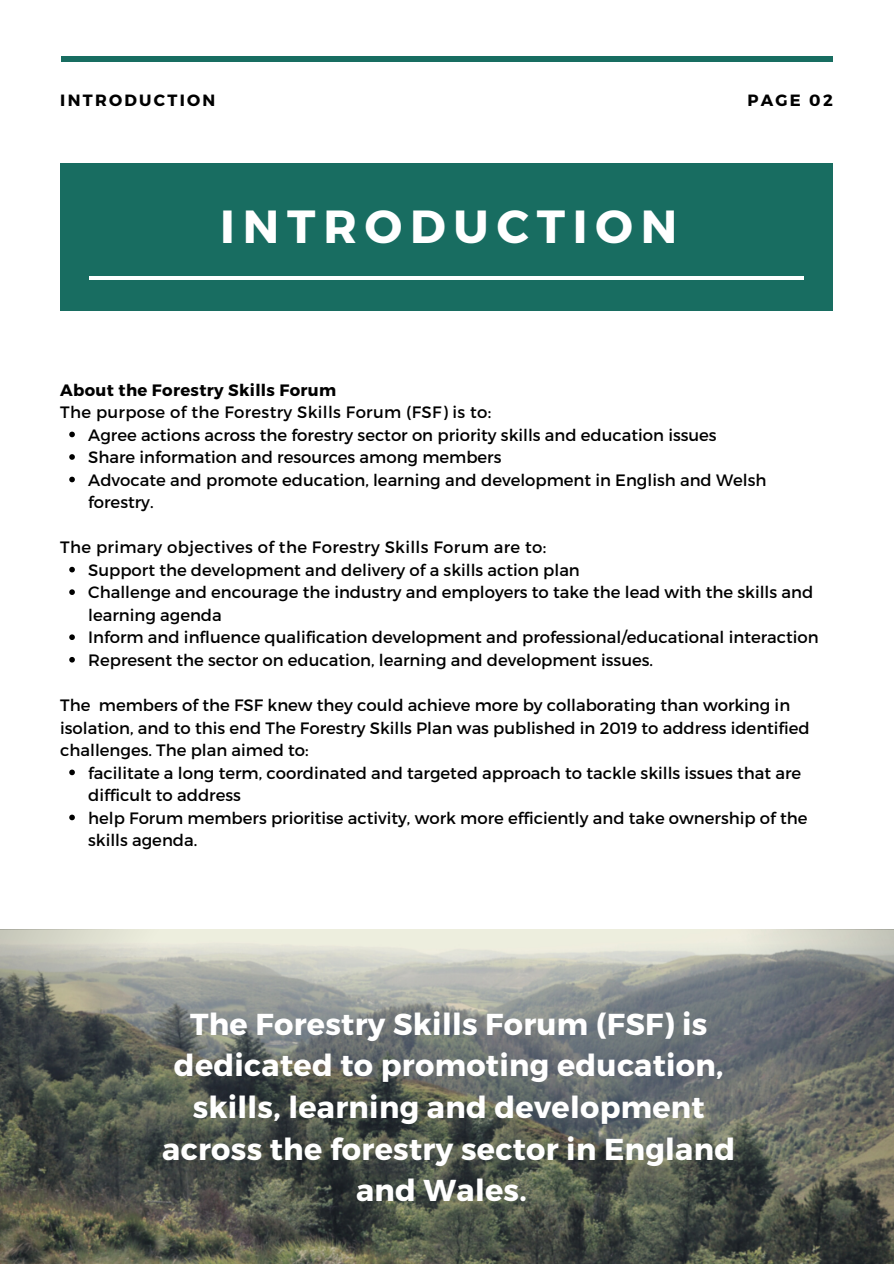
<style>
.page{position:relative;width:894px;height:1264px;background:#fff}
.page>*{position:absolute;margin:0;border:0;box-sizing:border-box;transform-origin:0 0}
.t1{font:700 46.35px "Montserrat";letter-spacing:.17em;color:#fff}
.t2{font:700 30.3px/41.7px "Montserrat";letter-spacing:.01em;color:#fff;text-align:center}
.t3{font:16.5px/22.5px "Montserrat";color:#000}
.t4{font:16.5px "Montserrat";letter-spacing:.02em;color:#000}
.t5{font:700 16.5px "Montserrat";letter-spacing:.02em;color:#000}
.t6{font:700 16.35px "Montserrat";letter-spacing:.14em;color:#000}
</style>
<div class="page">
<div style="left:60px;top:163px;width:771px;height:148px;background:#186d61"></div>
<hr style="left:89px;top:276px;width:714px;height:4px;background:#fff">
<svg style="left:0;top:929px;width:893px;height:334px;background:#6c706a"></svg>
<hr style="left:61px;top:57px;width:771px;height:4px;background:#186d61">
<svg style="left:69px;top:431px;width:6px;height:6px"></svg>
<svg style="left:69px;top:454px;width:6px;height:6px"></svg>
<svg style="left:69px;top:476px;width:6px;height:6px"></svg>
<svg style="left:69px;top:567px;width:6px;height:5px"></svg>
<svg style="left:69px;top:589px;width:6px;height:6px"></svg>
<svg style="left:69px;top:634px;width:6px;height:6px"></svg>
<svg style="left:69px;top:657px;width:6px;height:5px"></svg>
<svg style="left:69px;top:769px;width:6px;height:6px"></svg>
<svg style="left:69px;top:814px;width:6px;height:6px"></svg>
<p class="t6" style="left:60px;top:89px;width:157px">INTRODUCTION</p>
<p class="t6" style="left:747px;top:89px;width:87px">PAGE 02</p>
<p class="t1" style="left:220px;top:196px;width:458px">INTRODUCTION</p>
<p class="t5" style="left:60px;top:379px;width:277px">About the Forestry Skills Forum</p>
<p class="t4" style="left:60px;top:401px;width:432px">The purpose of the Forestry Skills Forum (FSF) is to:</p>
<p class="t3" style="left:88px;top:422px;width:629px">Agree actions across the forestry sector on priority skills and education issues</p>
<p class="t3" style="left:88px;top:445px;width:414px">Share information and resources among members</p>
<p class="t3" style="left:88px;top:468px;width:679px">Advocate and promote education, learning and development in English and Welsh forestry.</p>
<p class="t4" style="left:60px;top:536px;width:487px">The primary objectives of the Forestry Skills Forum are to:</p>
<p class="t3" style="left:88px;top:558px;width:493px">Support the development and delivery of a skills action plan</p>
<p class="t3" style="left:88px;top:580px;width:726px">Challenge and encourage the industry and employers to take the lead with the skills and learning agenda</p>
<p class="t3" style="left:88px;top:625px;width:731px">Inform and influence qualification development and professional/educational interaction</p>
<p class="t3" style="left:88px;top:648px;width:566px">Represent the sector on education, learning and development issues.</p>
<p class="t3" style="left:60px;top:693px;width:751px">The members of the FSF knew they could achieve more by collaborating than working in isolation, and to this end The Forestry Skills Plan was published in 2019 to address identified challenges. The plan aimed to:</p>
<p class="t3" style="left:88px;top:760px;width:714px">facilitate a long term, coordinated and targeted approach to tackle skills issues that are difficult to address</p>
<p class="t3" style="left:88px;top:805px;width:720px">help Forum members prioritise activity, work more efficiently and take ownership of the skills agenda.</p>
<p class="t2" style="left:162px;top:1001px;width:574px">The Forestry Skills Forum (FSF) is dedicated to promoting education, skills, learning and development across the forestry sector in England and Wales.</p>
</div>
